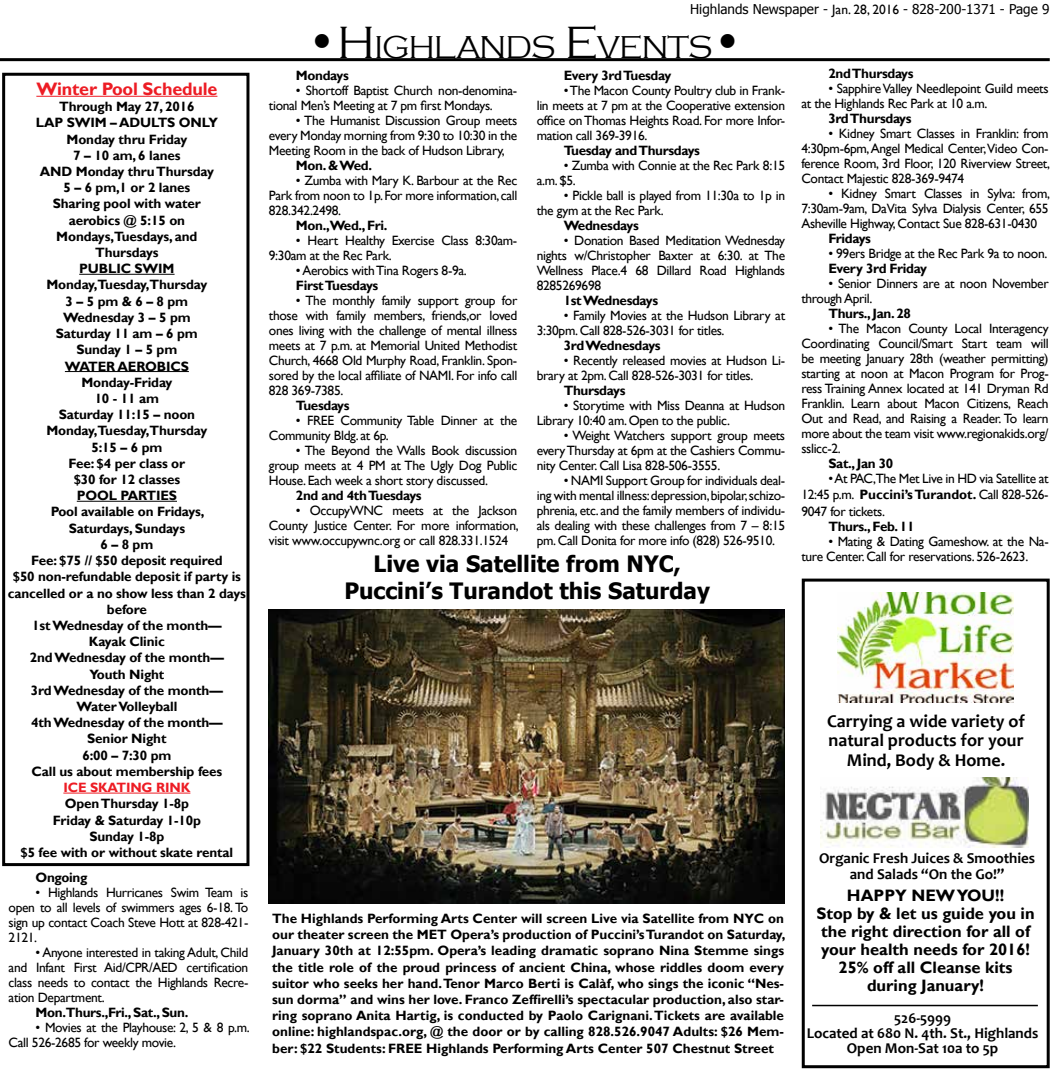
<style>
.page{position:relative;width:1053px;height:1069px;background:#fff}
.page>*{position:absolute;margin:0;border:0;box-sizing:border-box;transform-origin:0 0}
.t1{font:300 32.55px "Copperplate Gothic";letter-spacing:-.035em;color:#000}
.t2{font:700 22.5px/27px "Tahoma";color:#000;text-align:center}
.t3{font:700 18px/19.5px "Candara";color:#000;text-align:center}
.t4{font:700 18px "Gill Sans";letter-spacing:-.01em;color:#ed1c24}
.t5{font:700 16.5px/18px "Gill Sans";color:#000;text-align:center}
.t6{font:700 15px/15px "Candara";color:#000;text-align:center}
.t7{font:13.5px/15px "Gill Sans";letter-spacing:-.025em;color:#000;text-align:justify}
.t8{font:700 13.5px/16.2px "Gill Sans";letter-spacing:-.01em;color:#000;text-align:center}
.t9{font:13.5px "Tahoma";color:#000}
.t10{font:700 13.5px "Gill Sans";letter-spacing:-.01em;color:#ed1c24}
.s1{font-family:"Gill Sans"}
.s2{font-size:49.5px}
.s3{font-size:46.5px}
.s4{font-weight:700}
</style>
<div class="page">
<svg style="left:2px;top:72px;width:248px;height:795px"></svg>
<div style="left:802px;top:578px;width:248px;height:489px;border:3px solid #000"></div>
<img style="left:837px;top:592px;width:176px;height:110px">
<img style="left:821px;top:777px;width:207px;height:70px">
<hr style="left:812px;top:1004px;width:226px;height:1px;background:#000">
<hr style="left:0;top:58px;width:1050px;height:3px;background:#000">
<img style="left:269px;top:609px;width:515px;height:294px">
<p class="t9" style="left:690px;top:0;width:361px">Highlands Newspaper - <span class="s1">Jan. 28, 2016</span> - 828-200-1371 - Page 9</p>
<h1 class="t1" style="left:305px;top:30px;width:440px"><span class="s2">•</span><span class="s3">H</span>IGHLANDS <span class="s3">E</span>VENTS<span class="s2">•</span></h1>
<p class="t8" style="left:828px;top:65px;width:87px">2nd Thursdays</p>
<p class="t7" style="left:801px;top:81px;width:249px;text-indent:27px">• Sapphire Valley Needlepoint Guild meets at the Highlands Rec Park at 10 a.m.</p>
<p class="t8" style="left:828px;top:110px;width:85px">3rd Thursdays</p>
<p class="t7" style="left:801px;top:126px;width:250px;text-indent:27px">• Kidney Smart Classes in Franklin: from 4:30pm-6pm, Angel Medical Center,Video Con&shy;ference Room, 3rd Floor, 120 Riverview Street, Contact Majestic 828-369-9474</p>
<p class="t7" style="left:801px;top:186px;width:250px;text-indent:27px">• Kidney Smart Classes in Sylva: from, 7:30am-9am, DaVita Sylva Dialysis Center, 655<br>Asheville Highway, Contact Sue 828-631-0430</p>
<p class="t8" style="left:828px;top:230px;width:44px">Fridays</p>
<p class="t7" style="left:828px;top:246px;width:221px">• 99ers Bridge at the Rec Park 9a to noon.</p>
<p class="t8" style="left:828px;top:260px;width:100px">Every 3rd Friday</p>
<p class="t7" style="left:801px;top:276px;width:249px;text-indent:27px">• Senior Dinners are at noon November through April.</p>
<p class="t8" style="left:828px;top:305px;width:84px">Thurs., Jan. 28</p>
<p class="t7" style="left:801px;top:321px;width:249px;text-indent:27px">• The Macon County Local Interagency Coordinating Council/Smart Start team will be meeting January 28th (weather permitting) starting at noon at Macon Program for Prog&shy;ress Training Annex located at 141 Dryman Rd Franklin. Learn about Macon Citizens, Reach Out and Read, and Raising a Reader. To learn more about the team visit www.regionakids.org/ sslicc-2.</p>
<p class="t8" style="left:828px;top:455px;width:67px">Sat., Jan 30</p>
<p class="t7" style="left:801px;top:470px;width:249px;line-height:16.2px;text-indent:27px">• At PAC,The Met Live in HD via Satellite at 12:45 p.m. <span class="s4">Puccini’s Turandot.</span> Call 828-526- 9047 for tickets.</p>
<p class="t8" style="left:828px;top:518px;width:88px">Thurs., Feb. 11</p>
<p class="t7" style="left:801px;top:533px;width:249px;text-indent:27px">• Mating &amp; Dating Gameshow. at the Na&shy;ture Center. Call for reservations. 526-2623.</p>
<p class="t8" style="left:564px;top:68px;width:109px">Every 3rd Tuesday</p>
<p class="t7" style="left:537px;top:83px;width:250px;text-indent:27px">• The Macon County Poultry club in Frank&shy;lin meets at 7 pm at the Cooperative extension office on Thomas Heights Road. For more Infor&shy;mation call 369-3916.</p>
<p class="t8" style="left:564px;top:143px;width:138px">Tuesday and Thursdays</p>
<p class="t7" style="left:537px;top:158px;width:250px;text-indent:27px">• Zumba with Connie at the Rec Park 8:15 a.m. $5.</p>
<p class="t7" style="left:537px;top:188px;width:250px;text-indent:27px">• Pickle ball is played from 11:30a to 1p in the gym at the Rec Park.</p>
<p class="t8" style="left:564px;top:218px;width:77px">Wednesdays</p>
<p class="t7" style="left:537px;top:233px;width:250px;text-indent:27px">• Donation Based Meditation Wednesday nights w/Christopher Baxter at 6:30. at The Wellness Place.4 68 Dillard Road Highlands 8285269698</p>
<p class="t8" style="left:564px;top:293px;width:96px">1st Wednesdays</p>
<p class="t7" style="left:537px;top:308px;width:250px;text-indent:27px">• Family Movies at the Hudson Library at<br>3:30pm. Call 828-526-3031 for titles.</p>
<p class="t8" style="left:564px;top:338px;width:98px">3rd Wednesdays</p>
<p class="t7" style="left:537px;top:353px;width:250px;text-indent:27px">• Recently released movies at Hudson Li&shy;brary at 2pm. Call 828-526-3031 for titles.</p>
<p class="t8" style="left:564px;top:383px;width:63px">Thursdays</p>
<p class="t7" style="left:537px;top:398px;width:250px;text-indent:27px">• Storytime with Miss Deanna at Hudson<br>Library 10:40 am. Open to the public.</p>
<p class="t7" style="left:537px;top:428px;width:250px;text-indent:27px">• Weight Watchers support group meets every Thursday at 6pm at the Cashiers Commu&shy;nity Center. Call Lisa 828-506-3555.</p>
<p class="t7" style="left:537px;top:473px;width:250px;text-indent:27px">• NAMI Support Group for individuals deal&shy;ing with mental illness: depression, bipolar, schizo&shy;phrenia, etc. and the family members of individu&shy;als dealing with these challenges from 7 – 8:15 pm. Call Donita for more info (828) 526-9510.</p>
<p class="t8" style="left:296px;top:68px;width:54px">Mondays</p>
<p class="t7" style="left:269px;top:83px;width:250px;text-indent:27px">• Shortoff Baptist Church non-denomina&shy;tional Men’s Meeting at 7 pm first Mondays.</p>
<p class="t7" style="left:269px;top:113px;width:250px;text-indent:27px">• The Humanist Discussion Group meets every Monday morning from 9:30 to 10:30 in the Meeting Room in the back of Hudson Library,</p>
<p class="t8" style="left:296px;top:158px;width:78px">Mon. &amp; Wed.</p>
<p class="t7" style="left:269px;top:173px;width:250px;text-indent:27px">• Zumba with Mary K. Barbour at the Rec Park from noon to 1p. For more information, call 828.342.2498.</p>
<p class="t8" style="left:296px;top:218px;width:93px">Mon.,Wed., Fri.</p>
<p class="t7" style="left:269px;top:233px;width:250px;text-indent:27px">• Heart Healthy Exercise Class 8:30am-<br>9:30am at the Rec Park.</p>
<p class="t7" style="left:296px;top:263px;width:172px">• Aerobics with Tina Rogers 8-9a.</p>
<p class="t8" style="left:296px;top:278px;width:84px">First Tuesdays</p>
<p class="t7" style="left:269px;top:293px;width:250px;text-indent:27px">• The monthly family support group for those with family members, friends,or loved ones living with the challenge of mental illness meets at 7 p.m. at Memorial United Methodist Church, 4668 Old Murphy Road, Franklin. Spon&shy;sored by the local affiliate of NAMI. For info call 828 369-7385.</p>
<p class="t8" style="left:296px;top:398px;width:55px">Tuesdays</p>
<p class="t7" style="left:269px;top:413px;width:250px;text-indent:27px">• FREE Community Table Dinner at the<br>Community Bldg. at 6p.</p>
<p class="t7" style="left:269px;top:443px;width:250px;text-indent:27px">• The Beyond the Walls Book discussion group meets at 4 PM at The Ugly Dog Public House. Each week a short story discussed.</p>
<p class="t8" style="left:296px;top:488px;width:127px">2nd and 4th Tuesdays</p>
<p class="t7" style="left:269px;top:503px;width:251px;text-indent:27px">• OccupyWNC meets at the Jackson County Justice Center. For more information, visit www.occupywnc.org or call 828.331.1524</p>
<h3 class="t4" style="left:36px;top:78px;width:183px">Winter Pool Schedule</h3>
<p class="t8" style="left:8px;top:99px;width:240px">Through May 27, 2016<br>LAP SWIM – ADULTS ONLY<br>Monday thru Friday<br>7 – 10 am, 6 lanes<br>AND Monday thru Thursday<br>5 – 6 pm,1 or 2 lanes<br>Sharing pool with water<br>aerobics @ 5:15 on<br>Mondays,Tuesdays, and<br>Thursdays<br>PUBLIC SWIM<br>Monday,Tuesday,Thursday<br>3 – 5 pm &amp; 6 – 8 pm<br>Wednesday 3 – 5 pm<br>Saturday 11 am – 6 pm<br>Sunday 1 – 5 pm<br>WATER AEROBICS<br>Monday-Friday<br>10 - 11 am<br>Saturday 11:15 – noon<br>Monday,Tuesday,Thursday<br>5:15 – 6 pm<br>Fee: $4 per class or<br>$30 for 12 classes<br>POOL PARTIES<br>Pool available on Fridays,<br>Saturdays, Sundays<br>6 – 8 pm<br>Fee: $75 // $50 deposit required<br>$50 non-refundable deposit if party is cancelled or a no show less than 2 days before<br>1st Wednesday of the month—<br>Kayak Clinic<br>2nd Wednesday of the month—<br>Youth Night<br>3rd Wednesday of the month—<br>Water Volleyball<br>4th Wednesday of the month—<br>Senior Night<br>6:00 – 7:30 pm<br>Call us about membership fees</p>
<p class="t10" style="left:63px;top:779px;width:129px">ICE SKATING RINK</p>
<p class="t8" style="left:21px;top:795px;width:214px">Open Thursday 1-8p<br>Friday &amp; Saturday 1-10p<br>Sunday 1-8p<br>$5 fee with or without skate rental</p>
<p class="t8" style="left:36px;top:869px;width:53px">Ongoing</p>
<p class="t7" style="left:9px;top:884px;width:241px;text-indent:27px">• Highlands Hurricanes Swim Team is open to all levels of swimmers ages 6-18. To sign up contact Coach Steve Hott at 828-421- 2121.</p>
<p class="t7" style="left:9px;top:944px;width:241px;text-indent:27px">• Anyone interested in taking Adult, Child and Infant First Aid/CPR/AED certification class needs to contact the Highlands Recre&shy;ation Department.</p>
<p class="t8" style="left:36px;top:1004px;width:154px">Mon.Thurs.,Fri., Sat., Sun.</p>
<p class="t7" style="left:9px;top:1019px;width:243px;text-indent:27px">• Movies at the Playhouse: 2, 5 &amp; 8 p.m.<br>Call 526-2685 for weekly movie.</p>
<p class="t6" style="left:807px;top:1010px;width:233px">526-5999<br>Located at 680 N. 4th. St., Highlands<br>Open Mon-Sat 10a to 5p</p>
<h2 class="t2" style="left:344px;top:551px;width:367px">Live via Satellite from NYC,<br>Puccini’s Turandot this Saturday</h2>
<h3 class="t3" style="left:827px;top:711px;width:200px">Carrying a wide variety of natural products for your<br>Mind, Body &amp; Home.</h3>
<p class="t6" style="left:819px;top:849px;width:218px;line-height:15.8px">Organic Fresh Juices &amp; Smoothies and Salads “On the Go!”</p>
<p class="t5" style="left:816px;top:886px;width:220px">HAPPY NEW YOU!!<br>Stop by &amp; let us guide you in the right direction for all of your health needs for 2016!<br>25% off all Cleanse kits during January!</p>
<p class="t8" style="left:272px;top:910px;width:515px;text-align:justify">The Highlands Performing Arts Center will screen Live via Satellite from NYC on our theater screen the MET Opera’s production of Puccini’s Turandot on Saturday, January 30th at 12:55pm. Opera’s leading dramatic soprano Nina Stemme sings the title role of the proud princess of ancient China, whose riddles doom every suitor who seeks her hand. Tenor Marco Berti is Calàf, who sings the iconic “Nes&shy;sun dorma” and wins her love. Franco Zeffirelli’s spectacular production, also star&shy;ring soprano Anita Hartig, is conducted by Paolo Carignani. Tickets are available online: highlandspac.org, @ the door or by calling 828.526.9047 Adults: $26 Mem&shy;ber: $22 Students: FREE Highlands Performing Arts Center 507 Chestnut Street</p>
</div>
